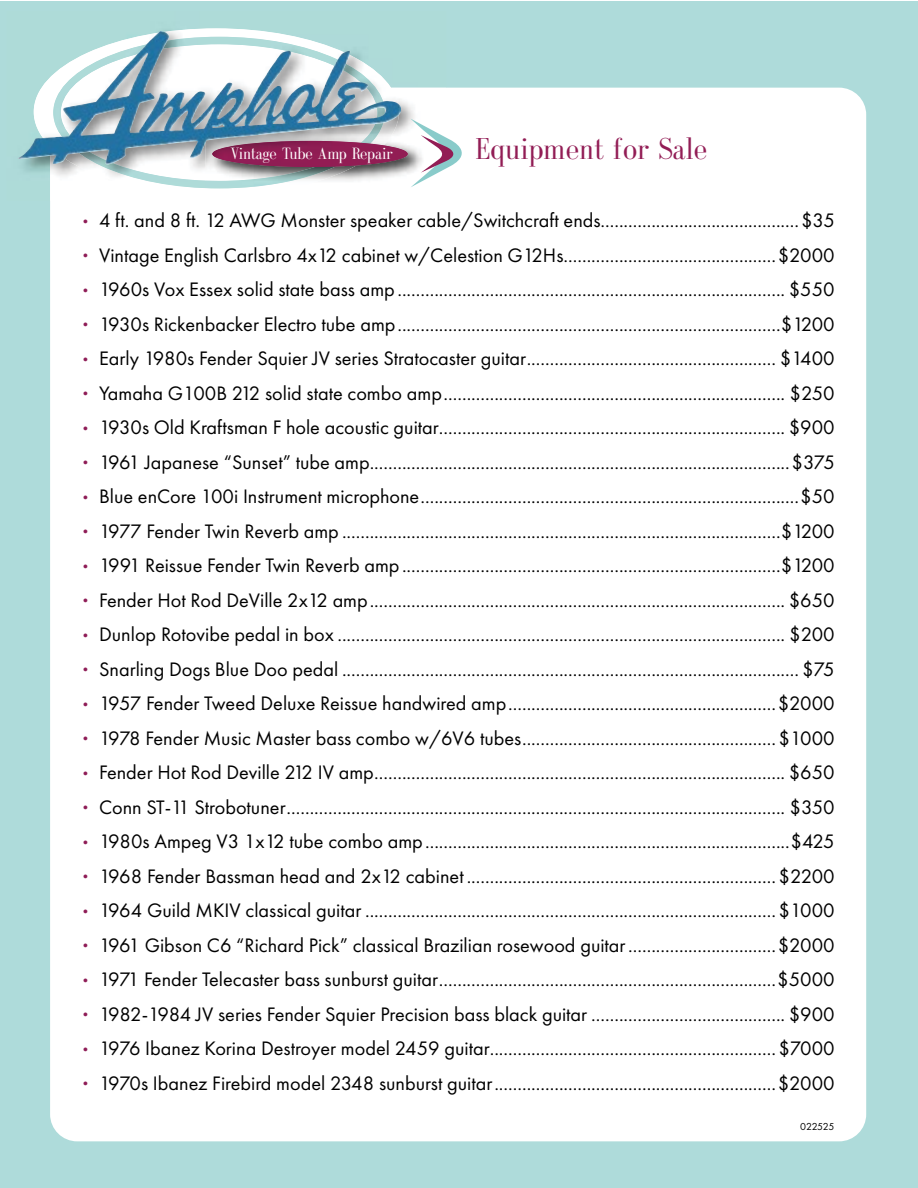
<style>
.page{position:relative;width:918px;height:1188px;background:#fff}
.page>*{position:absolute;margin:0;border:0;box-sizing:border-box;transform-origin:0 0}
.t1{font:30.45px "Galileo FLF";color:#921d55;scale:1.1 1}
.t2{font:20.25px "Futura PT";color:#000}
.t3{font:16.5px "Galileo FLF";letter-spacing:-.015em;color:#fff;scale:1.1 1}
.t4{font:10.5px "Futura PT";letter-spacing:-.035em;color:#000}
.s1{font-size:13.5px;color:#8f1d57}
</style>
<div class="page">
<div style="left:0;top:1px;width:918px;height:1187px;background:#aedbda"></div>
<div style="left:50px;top:88px;width:816px;height:1053px;background:#fff;border-radius:27px"></div>
<img style="left:399px;top:99px;width:15px;height:35px">
<img style="left:34px;top:28px;width:365px;height:161px">
<img style="left:53px;top:37px;width:332px;height:151px">
<img style="left:357px;top:134px;width:54px;height:53px">
<img style="left:378px;top:134px;width:14px;height:7px">
<img style="left:336px;top:181px;width:21px;height:6px">
<img style="left:206px;top:134px;width:163px;height:47px">
<img style="left:361px;top:134px;width:17px;height:7px">
<img style="left:206px;top:167px;width:130px;height:20px">
<img style="left:212px;top:141px;width:196px;height:26px">
<svg style="left:153px;top:31px;width:8px;height:7px"></svg>
<svg style="left:411px;top:119px;width:51px;height:68px"></svg>
<p class="t3" style="left:231px;top:145px;width:149px">Vintage Tube Amp Repair</p>
<h1 class="t1" style="left:475px;top:134px;width:212px">Equipment for Sale</h1>
<p class="t2" style="left:79px;top:209px;width:758px"><span class="s1">•</span> 4 ft. and 8 ft. 12 AWG Monster speaker cable/Switchcraft ends...........................................$35</p>
<p class="t2" style="left:79px;top:243px;width:757px"><span class="s1">•</span> Vintage English Carlsbro 4x12 cabinet w/Celestion G12Hs..............................................$2000</p>
<p class="t2" style="left:79px;top:278px;width:757px"><span class="s1">•</span> 1960s Vox Essex solid state bass amp.................................................................................... $550</p>
<p class="t2" style="left:79px;top:312px;width:757px"><span class="s1">•</span> 1930s Rickenbacker Electro tube amp...................................................................................$1200</p>
<p class="t2" style="left:79px;top:347px;width:757px"><span class="s1">•</span> Early 1980s Fender Squier JV series Stratocaster guitar...................................................... $1400</p>
<p class="t2" style="left:79px;top:381px;width:757px"><span class="s1">•</span> Yamaha G100B 212 solid state combo amp.......................................................................... $250</p>
<p class="t2" style="left:79px;top:416px;width:757px"><span class="s1">•</span> 1930s Old Kraftsman F hole acoustic guitar........................................................................... $900</p>
<p class="t2" style="left:79px;top:450px;width:758px"><span class="s1">•</span> 1961 Japanese “Sunset” tube amp...........................................................................................$375</p>
<p class="t2" style="left:79px;top:485px;width:757px"><span class="s1">•</span> Blue enCore 100i Instrument microphone..................................................................................$50</p>
<p class="t2" style="left:79px;top:519px;width:757px"><span class="s1">•</span> 1977 Fender Twin Reverb amp ...............................................................................................$1200</p>
<p class="t2" style="left:79px;top:554px;width:757px"><span class="s1">•</span> 1991 Reissue Fender Twin Reverb amp..................................................................................$1200</p>
<p class="t2" style="left:79px;top:588px;width:757px"><span class="s1">•</span> Fender Hot Rod DeVille 2x12 amp.......................................................................................... $650</p>
<p class="t2" style="left:79px;top:623px;width:757px"><span class="s1">•</span> Dunlop Rotovibe pedal in box ................................................................................................. $200</p>
<p class="t2" style="left:79px;top:657px;width:757px"><span class="s1">•</span> Snarling Dogs Blue Doo pedal ................................................................................................... $75</p>
<p class="t2" style="left:79px;top:692px;width:757px"><span class="s1">•</span> 1957 Fender Tweed Deluxe Reissue handwired amp..........................................................$2000</p>
<p class="t2" style="left:79px;top:726px;width:757px"><span class="s1">•</span> 1978 Fender Music Master bass combo w/6V6 tubes.......................................................$1000</p>
<p class="t2" style="left:79px;top:761px;width:757px"><span class="s1">•</span> Fender Hot Rod Deville 212 IV amp......................................................................................... $650</p>
<p class="t2" style="left:79px;top:795px;width:757px"><span class="s1">•</span> Conn ST-11 Strobotuner............................................................................................................ $350</p>
<p class="t2" style="left:79px;top:830px;width:757px"><span class="s1">•</span> 1980s Ampeg V3 1x12 tube combo amp...............................................................................$425</p>
<p class="t2" style="left:79px;top:864px;width:757px"><span class="s1">•</span> 1968 Fender Bassman head and 2x12 cabinet ...................................................................$2200</p>
<p class="t2" style="left:79px;top:899px;width:757px"><span class="s1">•</span> 1964 Guild MKIV classical guitar .........................................................................................$1000</p>
<p class="t2" style="left:79px;top:933px;width:757px"><span class="s1">•</span> 1961 Gibson C6 “Richard Pick” classical Brazilian rosewood guitar................................$2000</p>
<p class="t2" style="left:79px;top:968px;width:757px"><span class="s1">•</span> 1971 Fender Telecaster bass sunburst guitar.........................................................................$5000</p>
<p class="t2" style="left:79px;top:1002px;width:757px"><span class="s1">•</span> 1982-1984 JV series Fender Squier Precision bass black guitar .......................................... $900</p>
<p class="t2" style="left:79px;top:1037px;width:757px"><span class="s1">•</span> 1976 Ibanez Korina Destroyer model 2459 guitar..............................................................$7000</p>
<p class="t2" style="left:79px;top:1071px;width:757px"><span class="s1">•</span> 1970s Ibanez Firebird model 2348 sunburst guitar.............................................................$2000</p>
<p class="t4" style="left:800px;top:1120px;width:36px">022525</p>
</div>
